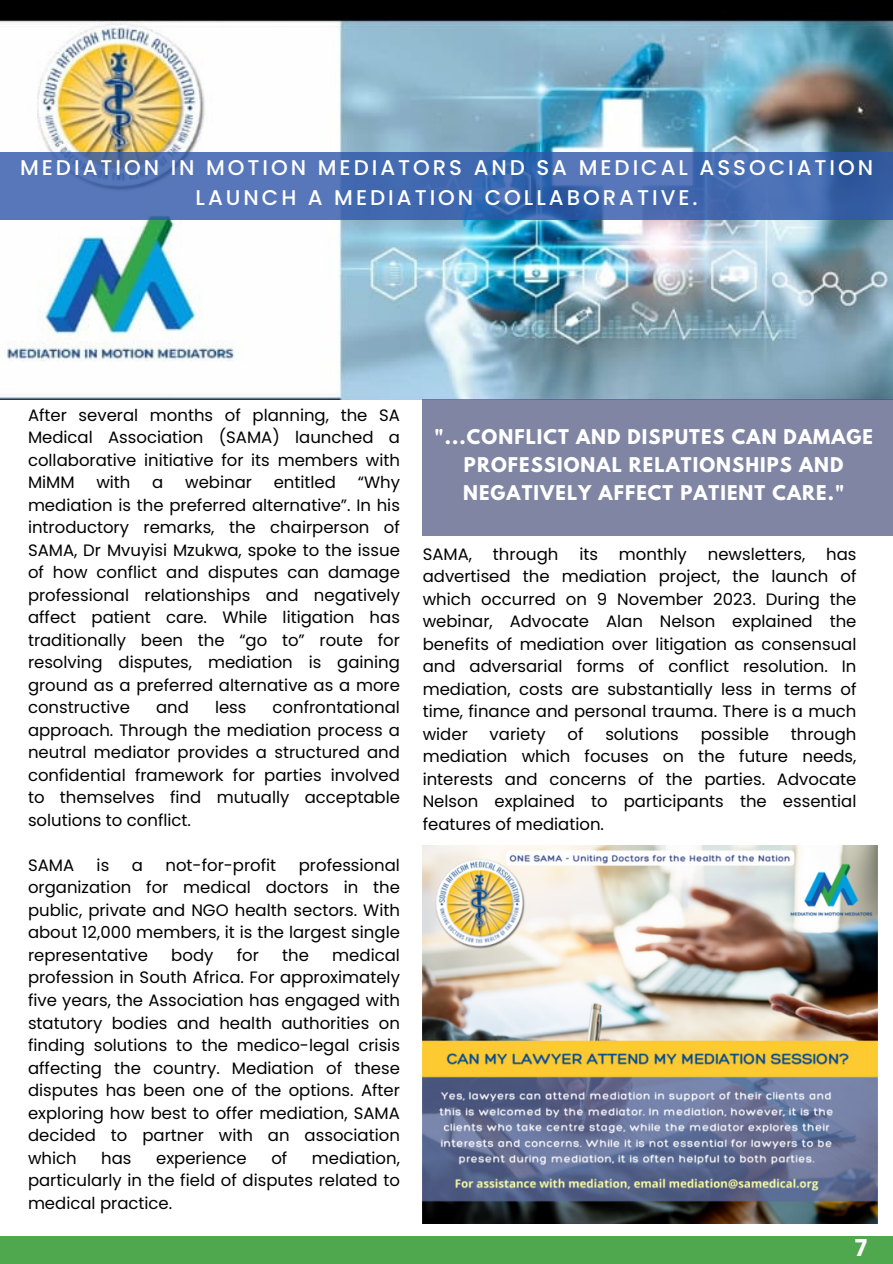
<style>
.page{position:relative;width:893px;height:1264px;background:#fff}
.page>*{position:absolute;margin:0;border:0;box-sizing:border-box;transform-origin:0 0}
.t1{font:700 23.25px "Poppins";color:#fff}
.t2{font:500 21.3px/29.2px "Poppins";letter-spacing:.14em;color:#fff;text-align:center}
.t3{font:700 18px/28.2px "League Spartan";letter-spacing:.06em;color:#fff;text-align:center}
.t4{font:16.5px/22.5px "Poppins";color:#000;text-align:justify}
</style>
<div class="page">
<img style="left:0;top:0;width:892px;height:399px">
<img style="left:422px;top:845px;width:455px;height:378px">
<div style="left:422px;top:399px;width:470px;height:136px;background:#7f85a2"></div>
<svg style="left:0;top:152px;width:892px;height:67px"></svg>
<div style="left:0;top:1236px;width:892px;height:27px;background:#4fa74e"></div>
<p class="t2" style="left:20px;top:153px;width:854px">MEDIATION IN MOTION MEDIATORS AND SA MEDICAL ASSOCIATION<br>LAUNCH A MEDIATION COLLABORATIVE.</p>
<p class="t4" style="left:28px;top:403px;width:373px">After several months of planning, the SA Medical Association (SAMA) launched a collaborative initiative for its members with MiMM</p>
<p class="t4" style="left:96px;top:471px;width:36px">with</p>
<p class="t4" style="left:152px;top:471px;width:13px">a</p>
<p class="t4" style="left:185px;top:471px;width:68px">webinar</p>
<p class="t4" style="left:274px;top:471px;width:64px">entitled</p>
<p class="t4" style="left:28px;top:471px;width:373px;text-indent:330px">“Why mediation is the preferred alternative”. In his introductory remarks, the chairperson of SAMA, Dr Mvuyisi Mzukwa, spoke to the issue of how conflict and disputes can damage professional relationships and negatively affect patient care. While litigation has traditionally been the “go to” route for resolving disputes, mediation is gaining ground as a preferred alternative as a more constructive</p>
<p class="t4" style="left:28px;top:696px;width:373px;text-indent:244px">confrontational approach. Through the mediation process a neutral mediator provides a structured and confidential framework for parties involved to themselves find mutually acceptable solutions to conflict.</p>
<p class="t4" style="left:28px;top:853px;width:48px">SAMA</p>
<p class="t4" style="left:97px;top:853px;width:14px">is</p>
<p class="t4" style="left:132px;top:853px;width:13px">a</p>
<p class="t4" style="left:165px;top:853px;width:112px">not-for-profit</p>
<p class="t4" style="left:156px;top:696px;width:34px">and</p>
<p class="t4" style="left:215px;top:696px;width:33px">less</p>
<p class="t4" style="left:28px;top:853px;width:373px;text-indent:271px">professional organization for medical doctors in the public, private and NGO health sectors. With about 12,000 members, it is the largest single representative</p>
<p class="t4" style="left:171px;top:943px;width:44px">body</p>
<p class="t4" style="left:237px;top:943px;width:24px">for</p>
<p class="t4" style="left:282px;top:943px;width:28px">the</p>
<p class="t4" style="left:28px;top:943px;width:373px;text-indent:304px">medical profession in South Africa. For approximately five years, the Association has engaged with statutory bodies and health authorities on finding solutions to the medico-legal crisis affecting the country. Mediation of these disputes has been one of the options. After exploring how best to offer mediation, SAMA decided to partner with an association which</p>
<p class="t4" style="left:101px;top:1146px;width:32px">has</p>
<p class="t4" style="left:156px;top:1146px;width:92px">experience</p>
<p class="t4" style="left:271px;top:1146px;width:17px">of</p>
<p class="t4" style="left:28px;top:1146px;width:373px;text-indent:284px">mediation, particularly in the field of disputes related to medical practice.</p>
<p class="t3" style="left:434px;top:425px;width:440px">"...CONFLICT AND DISPUTES CAN DAMAGE<br>PROFESSIONAL RELATIONSHIPS AND<br>NEGATIVELY AFFECT PATIENT CARE."</p>
<p class="t4" style="left:422px;top:542px;width:51px">SAMA,</p>
<p class="t4" style="left:493px;top:542px;width:67px">through</p>
<p class="t4" style="left:579px;top:542px;width:20px">its</p>
<p class="t4" style="left:619px;top:542px;width:69px">monthly</p>
<p class="t4" style="left:707px;top:542px;width:99px">newsletters,</p>
<p class="t4" style="left:422px;top:542px;width:435px;text-indent:403px">has advertised the mediation project, the launch of which occurred on 9 November 2023. During the webinar, Advocate Alan Nelson explained the benefits of mediation over litigation as consensual and adversarial forms of conflict resolution. In mediation, costs are substantially less in terms of time, finance and personal trauma. There is a much wider</p>
<p class="t4" style="left:489px;top:722px;width:58px">variety</p>
<p class="t4" style="left:567px;top:722px;width:17px">of</p>
<p class="t4" style="left:605px;top:722px;width:75px">solutions</p>
<p class="t4" style="left:700px;top:722px;width:70px">possible</p>
<p class="t4" style="left:422px;top:722px;width:435px;text-indent:368px">through mediation which focuses on the future needs, interests and concerns of the parties. Advocate Nelson explained to participants the essential features of mediation.</p>
<p class="t1" style="left:854px;top:1231px;width:14px">7</p>
</div>
